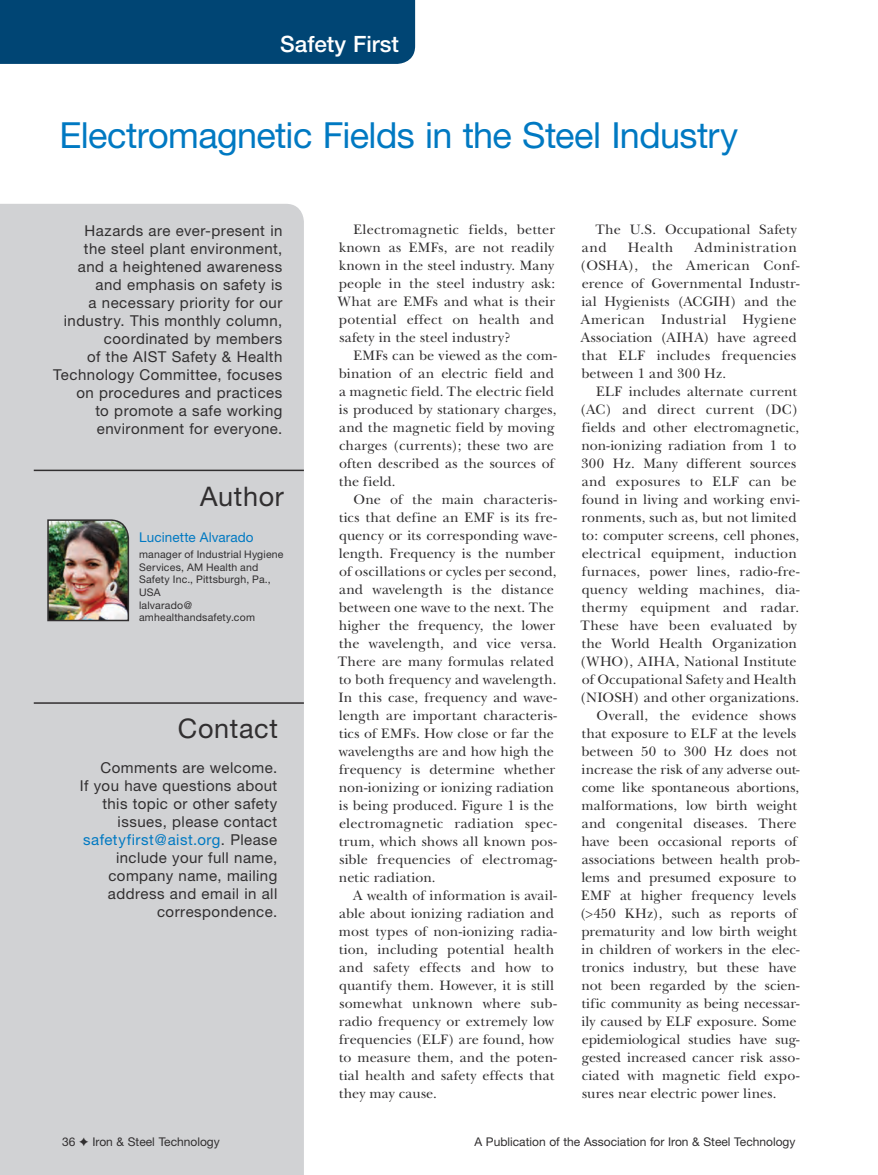
<style>
.page{position:relative;width:878px;height:1175px;background:#fff}
.page>*{position:absolute;margin:0;border:0;box-sizing:border-box;transform-origin:0 0}
._2012_Title_Left{font:36px "Helvetica Neue";letter-spacing:-.02em;color:#0079c2}
.t1{font:27px "Helvetica Neue";letter-spacing:.025em;color:#312f30}
.t2{font:500 22.5px "Helvetica Neue";color:#fff}
.t3{font:15px/18px "Helvetica Neue";letter-spacing:.03em;color:#312f30;text-align:right}
._2013_Body_Text{font:14.25px/18px "New Baskerville";letter-spacing:.005em;color:#312f30}
.t4{font:13.5px "Helvetica Neue";letter-spacing:.01em;color:#0079c2}
._2012_Folio_Left{font:12px "Helvetica Neue";color:#312f30}
.t5{font:10.5px/12.6px "Helvetica Neue";letter-spacing:.02em;color:#312f30}
.s1{color:#0079c2}
</style>
<div class="page">
<div style="left:0;top:204px;width:304px;height:970px;background:#d1d2d4"></div>
<hr style="left:34px;top:469px;width:270px;height:2px;background:#312f30">
<hr style="left:34px;top:702px;width:270px;height:2px;background:#312f30">
<div style="left:0;top:0;width:415px;height:64px;background:#004574"></div>
<img style="left:47px;top:518px;width:83px;height:104px">
<h3 class="t2" style="left:280px;top:31px;width:120px">Safety First</h3>
<p class="_2012_Title_Left" style="left:60px;top:114px;width:680px">Electromagnetic Fields in the Steel Industry</p>
<p class="t3" style="left:53px;top:221px;width:231px">Hazards are ever-present in<br>the steel plant environment,<br>and a heightened awareness and emphasis on safety is<br>a necessary priority for our industry. This monthly column, coordinated by members<br>of the AIST Safety &amp; Health<br>Technology Committee, focuses on procedures and practices<br>to promote a safe working environment for everyone.</p>
<h2 class="t1" style="left:200px;top:480px;width:85px">Author</h2>
<p class="t4" style="left:139px;top:529px;width:116px">Lucinette Alvarado</p>
<p class="t5" style="left:139px;top:548px;width:146px">manager of Industrial Hygiene<br>Services, AM Health and<br>Safety Inc., Pittsburgh, Pa.,<br>USA<br>lalvarado@ amhealthandsafety.com</p>
<h2 class="t1" style="left:178px;top:712px;width:102px">Contact</h2>
<p class="t3" style="left:80px;top:758px;width:199px">Comments are welcome.<br>If you have questions about this topic or other safety issues, please contact <span class="s1">safetyfirst@aist.org</span>. Please include your full name, company name, mailing address and email in all correspondence.</p>
<p class="_2013_Body_Text" style="left:338px;top:220px;width:219px;text-align:justify;text-indent:16px">Electromagnetic fields, better known as EMFs, are not readily known in the steel industry. Many people in the steel industry ask:<br>What are EMFs and what is their potential effect on health and safety in the steel industry?</p>
<p class="_2013_Body_Text" style="left:338px;top:346px;width:220px;text-indent:15px">EMFs can be viewed as the com&shy;bination of an electric field and a magnetic field. The electric field is produced by stationary charges, and the magnetic field by moving charges (currents); these two are often described as the sources of the field.</p>
<p class="_2013_Body_Text" style="left:338px;top:490px;width:220px;text-indent:16px">One of the main characteris&shy;tics that define an EMF is its fre&shy;quency or its corresponding wave&shy;length. Frequency is the number of oscillations or cycles per second, and wavelength is the distance between one wave to the next. The higher the frequency, the lower the wavelength, and vice versa.<br>There are many formulas related to both frequency and wavelength.<br>In this case, frequency and wave&shy;length are important characteris&shy;tics of EMFs. How close or far the wavelengths are and how high the frequency is determine whether non-ionizing or ionizing radiation is being produced. Figure 1 is the electromagnetic radiation spec&shy;trum, which shows all known pos&shy;sible frequencies of electromag&shy;netic radiation.</p>
<p class="_2013_Body_Text" style="left:339px;top:886px;width:220px;text-indent:14px">A wealth of information is avail&shy;able about ionizing radiation and most types of non-ionizing radia&shy;tion, including potential health and safety effects and how to quantify them. However, it is still somewhat unknown where sub&shy;radio frequency or extremely low frequencies (ELF) are found, how to measure them, and the poten&shy;tial health and safety effects that they may cause.</p>
<p class="_2013_Body_Text" style="left:582px;top:220px;width:216px;text-indent:14px">The U.S. Occupational Safety and</p>
<p class="_2013_Body_Text" style="left:580px;top:238px;width:221px;text-indent:115px">Administration (OSHA), the American Conf&shy;erence of Governmental Industr&shy;ial Hygienists (ACGIH) and the<br>American Industrial Hygiene<br>Association (AIHA) have agreed that ELF includes frequencies between 1 and 300 Hz.</p>
<p class="_2013_Body_Text" style="left:579px;top:382px;width:221px;text-indent:16px">ELF includes alternate current (AC) and direct current (DC) fields and other electromagnetic, non-ionizing radiation from 1 to<br>300 Hz. Many different sources and exposures to ELF can be found in living and working envi&shy;ronments, such as, but not limited to: computer screens, cell phones, electrical equipment, induction furnaces, power lines, radio-fre&shy;quency welding machines, dia&shy;thermy equipment and radar.<br>These have been evaluated by the World Health Organization (WHO), AIHA, National Institute of Occupational Safety and Health (NIOSH) and other organizations.</p>
<p class="_2013_Body_Text" style="left:579px;top:706px;width:221px;text-indent:17px">Overall, the evidence shows that exposure to ELF at the levels between 50 to 300 Hz does not increase the risk of any adverse out&shy;come like spontaneous abortions, malformations, low birth weight and congenital diseases. There have been occasional reports of associations between health prob&shy;lems and presumed exposure to<br>EMF at higher frequency levels (&gt;450 KHz), such as reports of prematurity and low birth weight in children of workers in the elec&shy;tronics industry, but these have not been regarded by the scien&shy;tific community as being necessar&shy;ily caused by ELF exposure. Some epidemiological studies have sug&shy;gested increased cancer risk asso&shy;ciated with magnetic field expo&shy;sures near electric power lines.</p>
<p class="_2013_Body_Text" style="left:627px;top:238px;width:47px">Health</p>
<p class="_2012_Folio_Left" style="left:62px;top:1134px;width:159px">36 ✦ Iron &amp; Steel Technology</p>
<p class="_2012_Folio_Left" style="left:474px;top:1134px;width:322px">A Publication of the Association for Iron &amp; Steel Technology</p>
</div>
